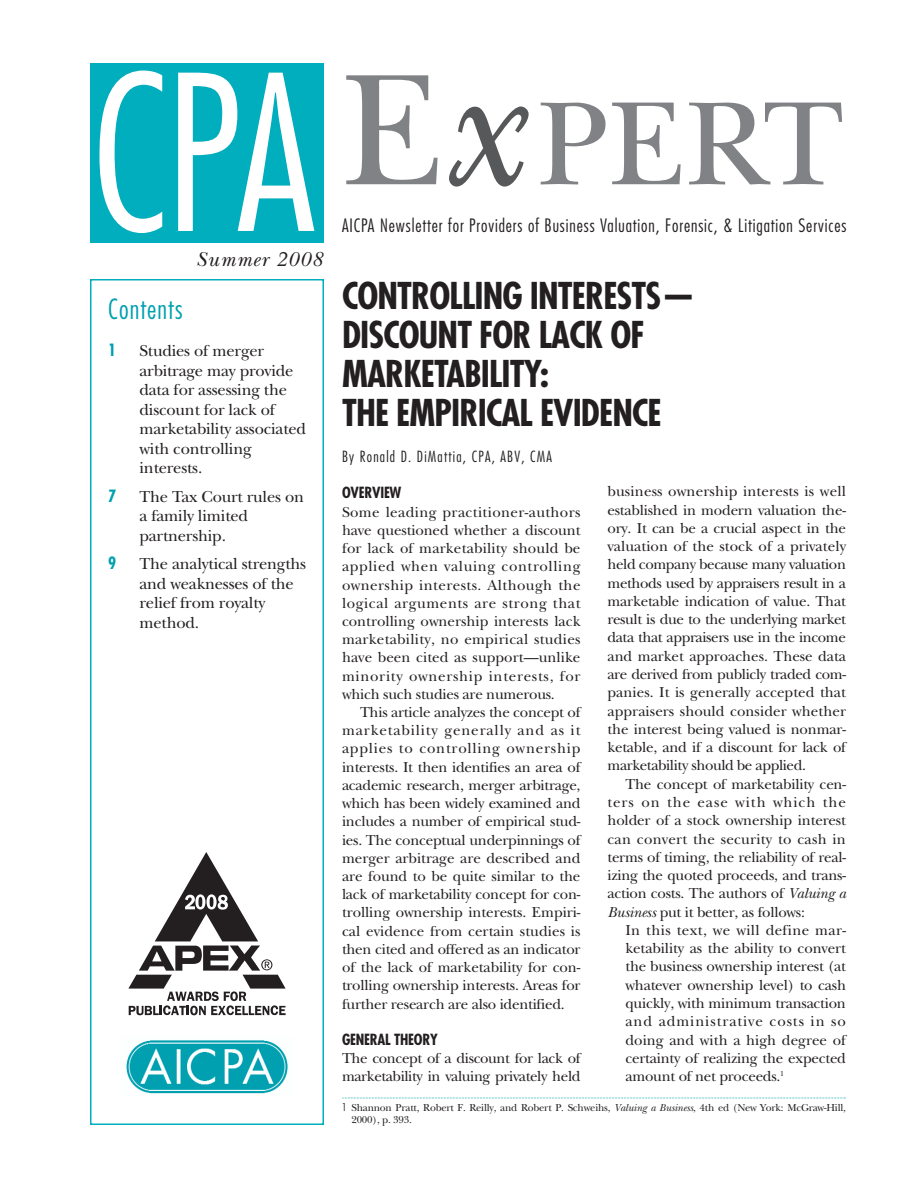
<style>
.page{position:relative;width:918px;height:1188px;background:#fff}
.page>*{position:absolute;margin:0;border:0;box-sizing:border-box;transform-origin:0 0}
.t1{font:300 condensed 210px "Futura";color:#fff}
.t2{font:123.75px "New Baskerville";color:#808285}
.t3{font:700 condensed 36px/39px "Futura";letter-spacing:-.025em;color:#231f20}
.t4{font:300 condensed 27px "Futura";letter-spacing:.04em;color:#00a0b0}
.t5{font:italic 21px "New Baskerville";letter-spacing:.05em;color:#231f20}
.t6{font:300 condensed 18px "Futura";letter-spacing:.05em;color:#231f20}
.t7{font:16.5px/19.5px "New Baskerville";letter-spacing:-.01em;color:#231f20}
.t8{font:700 condensed 16.5px "Futura";color:#00a0b0}
.t9{font:15px/18.3px "New Baskerville";letter-spacing:-.015em;color:#231f20;text-align:justify}
.t10{font:300 condensed 15px "Futura";letter-spacing:.085em;color:#231f20}
.t11{font:700 condensed 15px "Futura";letter-spacing:-.015em;color:#231f20}
.t12{font:10.5px/12px "New Baskerville";letter-spacing:-.015em;color:#231f20}
.s1{font-size:165px}
.s2{font-style:italic;font-size:180px;color:#57585a}
.s3{font-style:italic}
.s4{font-family:"Futura";font-weight:300;font-stretch:condensed}
</style>
<div class="page">
<img style="left:126px;top:1040px;width:162px;height:54px">
<div style="left:90px;top:279px;width:234px;height:846px;border:2px solid #00aebd"></div>
<div style="left:90px;top:63px;width:234px;height:180px;background:#00aebd"></div>
<svg style="left:128px;top:852px;width:158px;height:163px"></svg>
<svg style="left:342px;top:1098px;width:504px;height:1px"></svg>
<h1 class="t1" style="left:92px;top:63px;width:224px">CPA</h1>
<h3 class="t5" style="left:196px;top:252px;width:128px">Summer 2008</h3>
<h3 class="t4" style="left:108px;top:297px;width:76px">Contents</h3>
<p class="t8" style="left:108px;top:343px;width:10px">1</p>
<p class="t7" style="left:140px;top:343px;width:168px">Studies of merger arbitrage may provide data for assessing the discount for lack of marketability associated with controlling interests.</p>
<p class="t8" style="left:108px;top:488px;width:10px">7</p>
<p class="t7" style="left:140px;top:488px;width:166px">The Tax Court rules on a family limited partnership.</p>
<p class="t8" style="left:108px;top:556px;width:10px">9</p>
<p class="t7" style="left:140px;top:556px;width:168px">The analytical strengths and weaknesses of the relief from royalty method.</p>
<h2 class="t2" style="left:342px;top:100px;width:504px"><span class="s1">E</span><span class="s2">x</span> PERT</h2>
<p class="t6" style="left:342px;top:217px;width:506px">AICPA Newsletter for Providers of Business Valuation, Forensic, &amp; Litigation Services</p>
<h3 class="t3" style="left:342px;top:279px;width:356px">CONTROLLING INTERESTS—<br>DISCOUNT FOR LACK OF<br>MARKETABILITY:<br>THE EMPIRICAL EVIDENCE</h3>
<p class="t10" style="left:342px;top:450px;width:212px">By Ronald D. DiMattia, CPA, ABV, CMA</p>
<p class="t11" style="left:342px;top:486px;width:61px">OVERVIEW</p>
<p class="t9" style="left:342px;top:505px;width:240px">Some leading practitioner-authors have questioned whether a discount for lack of marketability should be applied when valuing controlling ownership interests. Although the logical arguments are strong that controlling ownership interests lack marketability, no empirical studies have been cited as support—unlike minority ownership interests, for which such studies are numerous.</p>
<p class="t9" style="left:342px;top:705px;width:240px;text-indent:18px">This article analyzes the concept of marketability generally and as it applies to controlling ownership interests. It then identifies an area of academic research, merger arbitrage, which has been widely examined and includes a number of empirical stud&shy;ies. The conceptual underpinnings of merger arbitrage are described and are found to be quite similar to the lack of marketability concept for con&shy;trolling ownership interests. Empiri&shy;cal evidence from certain studies is then cited and offered as an indicator of the lack of marketability for con&shy;trolling ownership interests. Areas for further research are also identified.</p>
<p class="t11" style="left:342px;top:1033px;width:97px">GENERAL THEORY</p>
<p class="t9" style="left:342px;top:1051px;width:240px">The concept of a discount for lack of marketability in valuing privately held</p>
<p class="t9" style="left:608px;top:484px;width:240px">business ownership interests is well established in modern valuation the&shy;ory. It can be a crucial aspect in the valuation of the stock of a privately held company because many valuation methods used by appraisers result in a marketable indication of value. That result is due to the underlying market data that appraisers use in the income and market approaches. These data are derived from publicly traded com&shy;panies. It is generally accepted that appraisers should consider whether the interest being valued is nonmar&shy;ketable, and if a discount for lack of marketability should be applied.</p>
<p class="t9" style="left:608px;top:776px;width:240px;text-indent:18px">The concept of marketability cen&shy;ters on the ease with which the holder of a stock ownership interest can convert the security to cash in terms of timing, the reliability of real&shy;izing the quoted proceeds, and trans&shy;action costs. The authors of <span class="s3">Valuing a Business</span> put it better, as follows:</p>
<p class="t9" style="left:626px;top:923px;width:222px">In this text, we will define mar&shy;ketability as the ability to convert the business ownership interest (at whatever ownership level) to cash quickly, with minimum transaction and administrative costs in so doing and with a high degree of certainty of realizing the expected amount of net proceeds.<sup>1</sup></p>
<p class="t12" style="left:351px;top:1103px;width:496px;text-indent:-9px"><span class="s4">1</span> Shannon Pratt, Robert F. Reilly, and Robert P. Schweihs, <span class="s3">Valuing a Business</span>, 4th ed (New York: McGraw-Hill,<br>2000), p. 393.</p>
</div>
